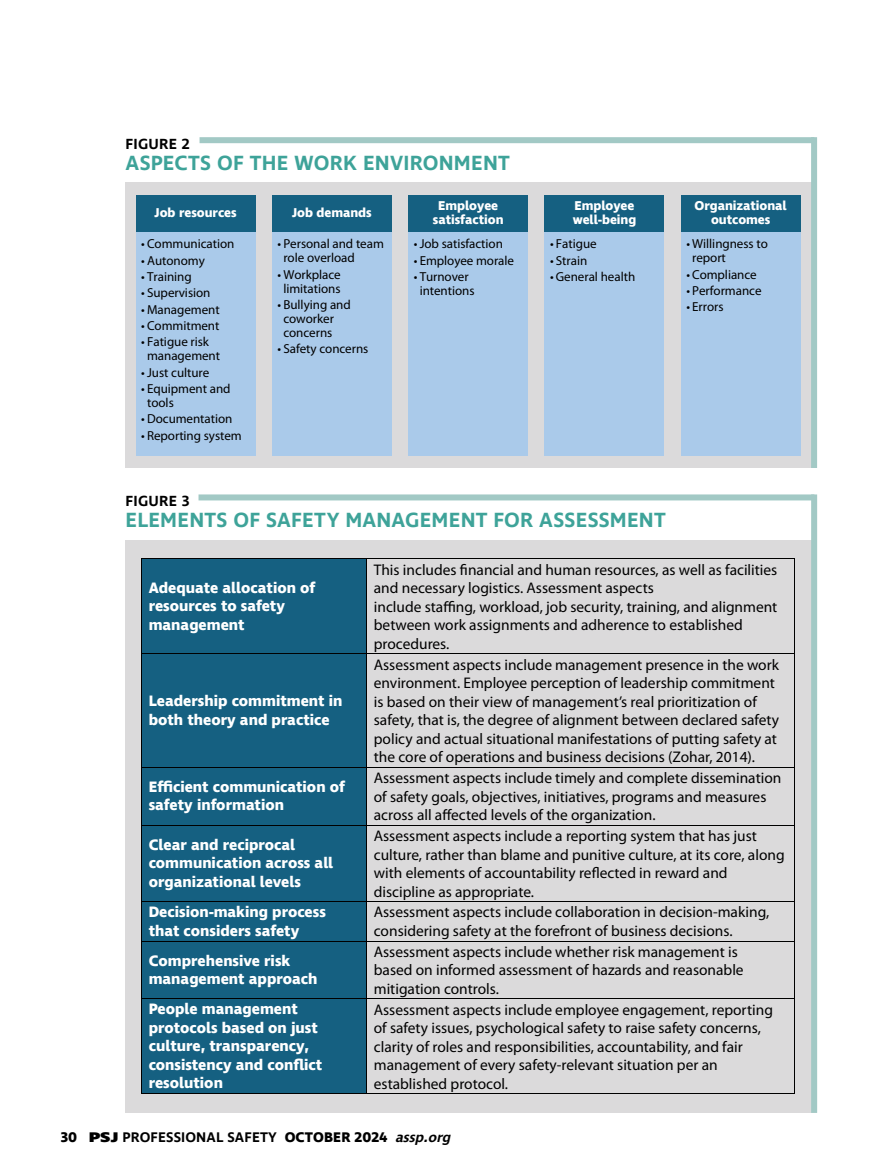
<style>
.page{position:relative;width:878px;height:1175px;background:#fff}
.page>*{position:absolute;margin:0;border:0;box-sizing:border-box;transform-origin:0 0}
.t1{font:600 21px "Ingra";letter-spacing:.01em;color:#3ea399}
.t2{font:15.45px/18.5px "Myriad Pro";color:#000}
.t3{font:700 15.45px/18.5px "Ingra";color:#fff}
.t4{font:600 15px "Ingra";letter-spacing:.015em;color:#000}
.t5{font:600 14.25px "Ingra";letter-spacing:.01em;color:#000}
.t6{font:13.05px/14px "Myriad Pro";letter-spacing:-.005em;color:#000}
.t7{font:700 13.05px/14px "Ingra";letter-spacing:-.005em;color:#fff;text-align:center}
.s1{font-weight:700}
.s2{font-weight:800}
.s3{font-style:italic}
</style>
<div class="page">
<div style="left:125px;top:540px;width:692px;height:572px;background:#dbdadb"></div>
<div style="left:142px;top:559px;width:224px;height:94px;background:#156081"></div>
<hr style="left:142px;top:558px;width:224px;height:1px;background:#000">
<hr style="left:367px;top:558px;width:427px;height:1px;background:#000">
<hr style="left:141px;top:560px;width:1px;height:93px;background:#000">
<hr style="left:366px;top:560px;width:1px;height:93px;background:#000">
<hr style="left:794px;top:560px;width:1px;height:93px;background:#000">
<div style="left:142px;top:654px;width:224px;height:113px;background:#156081"></div>
<hr style="left:142px;top:653px;width:224px;height:1px;background:#000">
<hr style="left:367px;top:653px;width:427px;height:1px;background:#000">
<hr style="left:141px;top:655px;width:1px;height:112px;background:#000">
<hr style="left:366px;top:655px;width:1px;height:112px;background:#000">
<hr style="left:794px;top:655px;width:1px;height:112px;background:#000">
<div style="left:142px;top:767px;width:224px;height:58px;background:#156081"></div>
<hr style="left:367px;top:767px;width:427px;height:1px;background:#000">
<hr style="left:141px;top:768px;width:1px;height:57px;background:#000">
<hr style="left:366px;top:768px;width:1px;height:57px;background:#000">
<hr style="left:794px;top:768px;width:1px;height:57px;background:#000">
<div style="left:142px;top:825px;width:224px;height:76px;background:#156081"></div>
<hr style="left:367px;top:825px;width:427px;height:1px;background:#000">
<hr style="left:141px;top:826px;width:1px;height:75px;background:#000">
<hr style="left:366px;top:826px;width:1px;height:75px;background:#000">
<hr style="left:794px;top:826px;width:1px;height:75px;background:#000">
<div style="left:142px;top:902px;width:224px;height:39px;background:#156081"></div>
<hr style="left:142px;top:901px;width:224px;height:1px;background:#000">
<hr style="left:367px;top:901px;width:427px;height:1px;background:#000">
<hr style="left:141px;top:903px;width:1px;height:38px;background:#000">
<hr style="left:366px;top:903px;width:1px;height:38px;background:#000">
<hr style="left:794px;top:903px;width:1px;height:38px;background:#000">
<div style="left:142px;top:941px;width:224px;height:57px;background:#156081"></div>
<hr style="left:367px;top:941px;width:427px;height:1px;background:#000">
<hr style="left:141px;top:942px;width:1px;height:56px;background:#000">
<hr style="left:366px;top:942px;width:1px;height:56px;background:#000">
<hr style="left:794px;top:942px;width:1px;height:56px;background:#000">
<div style="left:142px;top:999px;width:224px;height:94px;background:#156081"></div>
<hr style="left:142px;top:998px;width:224px;height:1px;background:#000">
<hr style="left:367px;top:998px;width:427px;height:1px;background:#000">
<hr style="left:141px;top:1000px;width:1px;height:93px;background:#000">
<hr style="left:142px;top:1093px;width:224px;height:1px;background:#000">
<hr style="left:366px;top:1000px;width:1px;height:93px;background:#000">
<hr style="left:367px;top:1093px;width:427px;height:1px;background:#000">
<hr style="left:794px;top:1000px;width:1px;height:93px;background:#000">
<div style="left:198px;top:494px;width:616px;height:6px;background:#a2c9c5"></div>
<div style="left:811px;top:494px;width:6px;height:618px;background:#a2c9c5"></div>
<div style="left:125px;top:183px;width:692px;height:285px;background:#dbdadb"></div>
<div style="left:136px;top:195px;width:119px;height:37px;background:#156081"></div>
<div style="left:136px;top:232px;width:119px;height:224px;background:#a5c9ec"></div>
<div style="left:272px;top:195px;width:119px;height:37px;background:#156081"></div>
<div style="left:272px;top:232px;width:119px;height:224px;background:#a5c9ec"></div>
<div style="left:408px;top:195px;width:120px;height:37px;background:#156081"></div>
<div style="left:408px;top:232px;width:120px;height:224px;background:#a5c9ec"></div>
<div style="left:544px;top:195px;width:120px;height:37px;background:#156081"></div>
<div style="left:544px;top:232px;width:120px;height:224px;background:#a5c9ec"></div>
<div style="left:681px;top:195px;width:119px;height:37px;background:#156081"></div>
<div style="left:681px;top:232px;width:119px;height:224px;background:#a5c9ec"></div>
<div style="left:199px;top:137px;width:615px;height:6px;background:#a2c9c5"></div>
<div style="left:811px;top:137px;width:6px;height:331px;background:#a2c9c5"></div>
<p class="t4" style="left:125px;top:134px;width:66px">FIGURE 2</p>
<h1 class="t1" style="left:125px;top:149px;width:386px">ASPECTS OF THE WORK ENVIRONMENT</h1>
<p class="t7" style="left:155px;top:206px;width:83px">Job resources</p>
<p class="t6" style="left:141px;top:237px;width:95px">• Communication</p>
<p class="t6" style="left:141px;top:253px;width:65px">• Autonomy</p>
<p class="t6" style="left:141px;top:269px;width:52px">• Training</p>
<p class="t6" style="left:141px;top:286px;width:71px">• Supervision</p>
<p class="t6" style="left:141px;top:302px;width:80px">• Management</p>
<p class="t6" style="left:141px;top:318px;width:80px">• Commitment</p>
<p class="t6" style="left:147px;top:335px;width:74px;text-indent:-6px">• Fatigue risk management</p>
<p class="t6" style="left:141px;top:365px;width:70px">• Just culture</p>
<p class="t6" style="left:147px;top:382px;width:85px;text-indent:-6px">• Equipment and tools</p>
<p class="t6" style="left:141px;top:412px;width:93px">• Documentation</p>
<p class="t6" style="left:141px;top:428px;width:102px">• Reporting system</p>
<p class="t7" style="left:292px;top:206px;width:81px">Job demands</p>
<p class="t6" style="left:283px;top:237px;width:102px;text-indent:-6px">• Personal and team role overload</p>
<p class="t6" style="left:277px;top:267px;width:65px;text-align:center">• Workplace limitations</p>
<p class="t6" style="left:283px;top:297px;width:69px;text-indent:-6px">• Bullying and coworker concerns</p>
<p class="t6" style="left:277px;top:342px;width:92px">• Safety concerns</p>
<p class="t7" style="left:433px;top:199px;width:72px">Employee satisfaction</p>
<p class="t6" style="left:414px;top:237px;width:91px">• Job satisfaction</p>
<p class="t6" style="left:414px;top:253px;width:102px">• Employee morale</p>
<p class="t6" style="left:414px;top:269px;width:62px;text-align:center">• Turnover intentions</p>
<p class="t7" style="left:572px;top:199px;width:65px;text-align:left">Employee well-being</p>
<p class="t6" style="left:550px;top:237px;width:48px">• Fatigue</p>
<p class="t6" style="left:550px;top:253px;width:39px">• Strain</p>
<p class="t6" style="left:550px;top:269px;width:87px">• General health</p>
<p class="t4" style="left:125px;top:491px;width:66px">FIGURE 3</p>
<h1 class="t1" style="left:125px;top:507px;width:541px">ELEMENTS OF SAFETY MANAGEMENT FOR ASSESSMENT</h1>
<p class="t7" style="left:694px;top:199px;width:94px">Organizational outcomes</p>
<p class="t6" style="left:692px;top:237px;width:77px;text-indent:-6px">• Willingness to report</p>
<p class="t6" style="left:686px;top:267px;width:72px">• Compliance</p>
<p class="t6" style="left:686px;top:283px;width:77px">• Performance</p>
<p class="t6" style="left:686px;top:300px;width:39px">• Errors</p>
<p class="t3" style="left:149px;top:579px;width:168px">Adequate allocation of resources to safety management</p>
<p class="t3" style="left:149px;top:692px;width:195px">Leadership commitment in both theory and practice</p>
<p class="t2" style="left:374px;top:560px;width:405px">This includes financial and human resources, as well as facilities and necessary logistics. Assessment aspects<br>include staffing, workload, job security, training, and alignment between work assignments and adherence to established procedures.</p>
<p class="t2" style="left:374px;top:655px;width:407px">Assessment aspects include management presence in the work environment. Employee perception of leadership commitment is based on their view of management’s real prioritization of safety, that is, the degree of alignment between declared safety policy and actual situational manifestations of putting safety at the core of operations and business decisions (Zohar, 2014).</p>
<p class="t3" style="left:149px;top:778px;width:198px">Efficient communication of safety information</p>
<p class="t2" style="left:374px;top:768px;width:409px">Assessment aspects include timely and complete dissemination of safety goals, objectives, initiatives, programs and measures across all affected levels of the organization.</p>
<p class="t3" style="left:149px;top:836px;width:186px">Clear and reciprocal communication across all organizational levels</p>
<p class="t2" style="left:374px;top:826px;width:412px">Assessment aspects include a reporting system that has just culture, rather than blame and punitive culture, at its core, along with elements of accountability reflected in reward and discipline as appropriate.</p>
<p class="t3" style="left:149px;top:903px;width:179px">Decision-making process that considers safety</p>
<p class="t2" style="left:374px;top:902px;width:397px">Assessment aspects include collaboration in decision-making, considering safety at the forefront of business decisions.</p>
<p class="t3" style="left:149px;top:952px;width:170px">Comprehensive risk management approach</p>
<p class="t2" style="left:374px;top:942px;width:371px">Assessment aspects include whether risk management is based on informed assessment of hazards and reasonable mitigation controls.</p>
<p class="t3" style="left:149px;top:1000px;width:175px">People management protocols based on just culture, transparency, consistency and conflict resolution</p>
<p class="t2" style="left:374px;top:1000px;width:400px">Assessment aspects include employee engagement, reporting of safety issues, psychological safety to raise safety concerns, clarity of roles and responsibilities, accountability, and fair management of every safety-relevant situation per an established protocol.</p>
<p class="t5" style="left:61px;top:1128px;width:395px"><span class="s1">30</span> <span class="s2">PSJ</span> PROFESSIONAL SAFETY <span class="s1">OCTOBER 2024</span> <span class="s3">assp.org</span></p>
</div>
